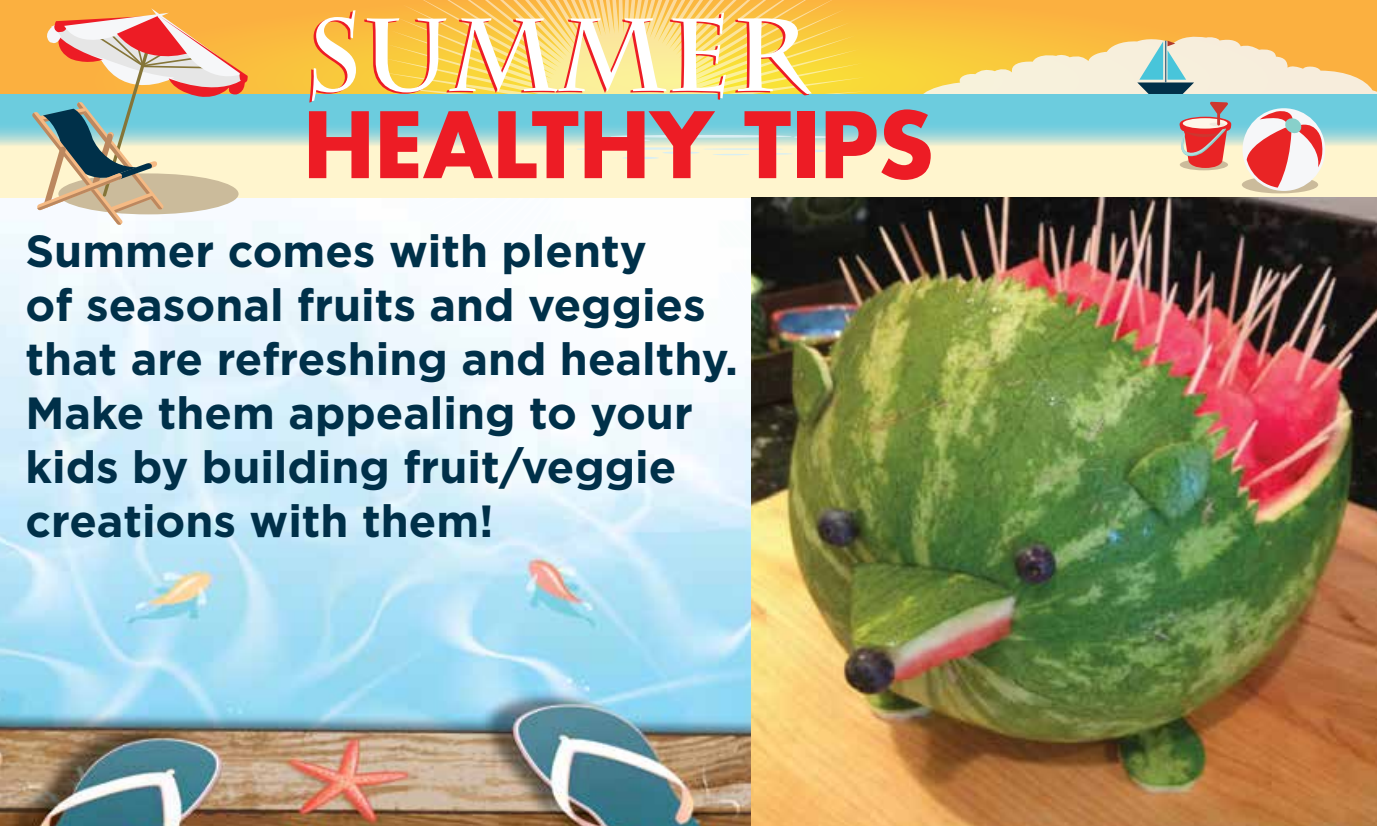
<style>
.page{position:relative;width:1377px;height:826px;background:#fff}
.page>*{position:absolute;margin:0;border:0;box-sizing:border-box;transform-origin:0 0}
.t1{font:700 103.05px "Charlemagne Std";color:#ed1c25}
.t2{font:700 88.65px "Futura Std";color:#ed1c25}
.t3{font:700 45px/54px "Gotham";color:#003049}
</style>
<div class="page">
<img style="left:0;top:197px;width:752px;height:628px">
<svg style="left:0;top:0;width:1377px;height:95px;background:#f9b73f"></svg>
<svg style="left:378px;top:0;width:489px;height:355px"></svg>
<svg style="left:876px;top:37px;width:501px;height:58px;background:#f5d88e"></svg>
<svg style="left:0;top:95px;width:1377px;height:102px;background:#c1e3d4"></svg>
<hr style="left:622px;top:157px;width:37px;height:2px;background:#d9eff3;border-radius:50%">
<hr style="left:576px;top:148px;width:35px;height:2px;background:#d9eff3;border-radius:50%">
<hr style="left:589px;top:139px;width:61px;height:3px;background:#d9eff3;border-radius:50%">
<hr style="left:610px;top:135px;width:182px;height:3px;background:#d9eff3;border-radius:50%">
<hr style="left:625px;top:147px;width:61px;height:3px;background:#d9eff3;border-radius:50%">
<hr style="left:662px;top:151px;width:38px;height:3px;background:#d9eff3;border-radius:50%">
<hr style="left:794px;top:136px;width:37px;height:2px;background:#d9eff3;border-radius:50%">
<svg style="left:770px;top:153px;width:22px;height:1px"></svg>
<hr style="left:803px;top:150px;width:22px;height:2px;background:#d9eff3;border-radius:50%">
<hr style="left:713px;top:154px;width:37px;height:1px;background:#d9eff3;border-radius:50%">
<hr style="left:703px;top:148px;width:80px;height:2px;background:#d9eff3;border-radius:50%">
<svg style="left:1137px;top:41px;width:57px;height:53px;background:#9dbfbe"></svg>
<div style="left:1242px;top:176px;width:76px;height:17px;background:#cbbb9b;border-radius:50%"></div>
<svg style="left:1243px;top:108px;width:82px;height:83px"></svg>
<svg style="left:1247px;top:109px;width:78px;height:78px"></svg>
<div style="left:1180px;top:159px;width:48px;height:11px;background:#cbbb9b;border-radius:50%"></div>
<svg style="left:1180px;top:102px;width:51px;height:66px;background:#c98481"></svg>
<svg style="left:31px;top:0;width:218px;height:226px;background:#ccba9a"></svg>
<img style="left:752px;top:197px;width:625px;height:628px">
<h1 class="t1" style="left:303px;top:-3px;width:506px">SUMMER</h1>
<h2 class="t2" style="left:303px;top:86px;width:632px">HEALTHY TIPS</h2>
<p class="t3" style="left:26px;top:223px;width:714px">Summer comes with plenty<br>of seasonal fruits and veggies that are refreshing and healthy.<br>Make them appealing to your kids by building fruit/veggie creations with them!</p>
</div>
